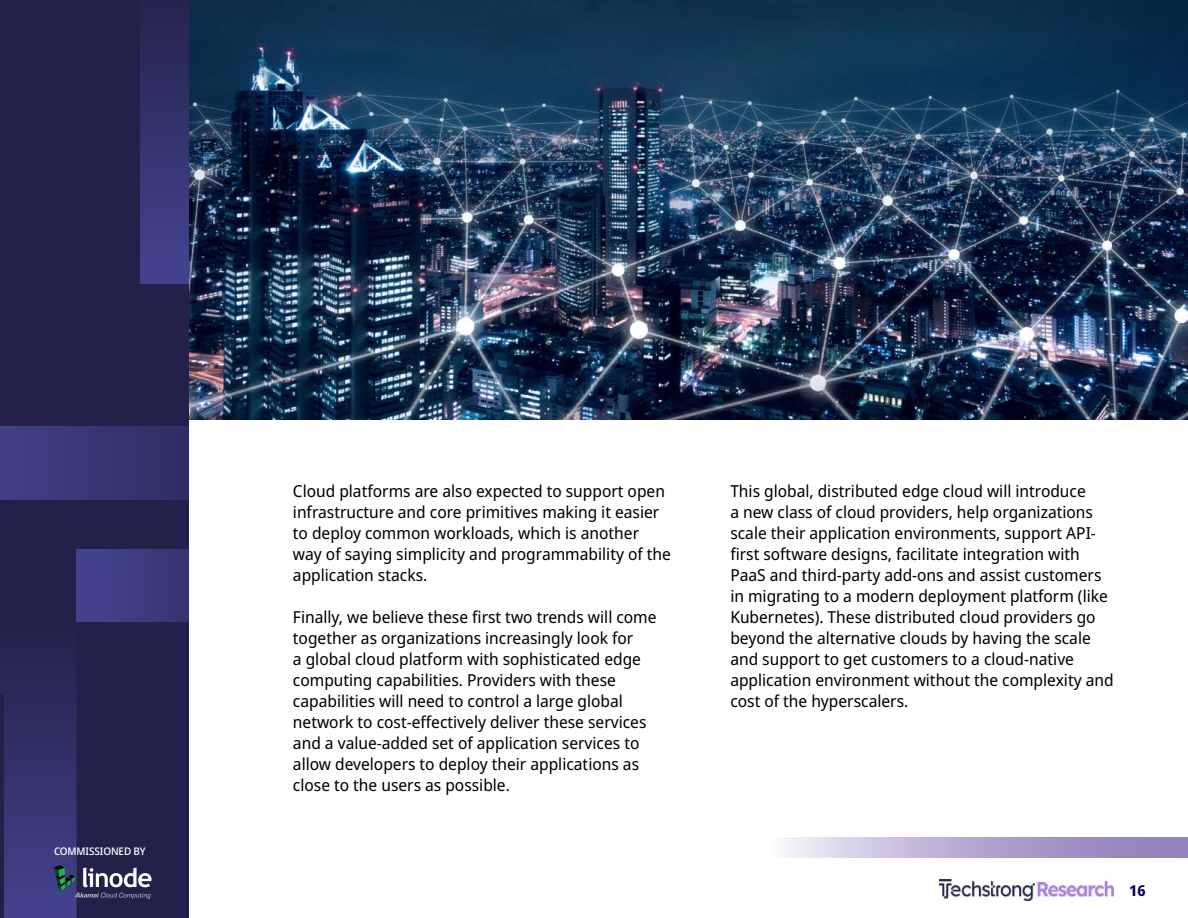
<style>
.page{position:relative;width:1188px;height:918px;background:#fff}
.page>*{position:absolute;margin:0;border:0;box-sizing:border-box;transform-origin:0 0}
.t1{font:16.5px/21px "Noto Sans Display";color:#000}
.t2{font:700 15px "Noto Sans Display";color:#11034c}
.t3{font:500 10.5px "Noto Sans Display";letter-spacing:-.01em;color:#fff}
</style>
<div class="page">
<div style="left:0;top:0;width:189px;height:918px;background:#232149"></div>
<div style="left:140px;top:0;width:49px;height:283px;background:linear-gradient(to bottom,#25244e,#444491)"></div>
<div style="left:0;top:427px;width:189px;height:73px;background:linear-gradient(to right,#404088,#2f2e63)"></div>
<div style="left:77px;top:549px;width:112px;height:73px;background:linear-gradient(to right,#444490,#363572)"></div>
<svg style="left:0;top:665px;width:152px;height:253px"></svg>
<svg style="left:786px;top:837px;width:402px;height:20px;background:#b7aad3"></svg>
<img style="left:940px;top:880px;width:174px;height:20px">
<img style="left:189px;top:0;width:999px;height:420px">
<p class="t3" style="left:54px;top:844px;width:93px">COMMISSIONED BY</p>
<p class="t1" style="left:293px;top:481px;width:380px">Cloud platforms are also expected to support open infrastructure and core primitives making it easier to deploy common workloads, which is another way of saying simplicity and programmability of the application stacks.</p>
<p class="t1" style="left:293px;top:607px;width:365px">Finally, we believe these first two trends will come together as organizations increasingly look for<br>a global cloud platform with sophisticated edge computing capabilities. Providers with these capabilities will need to control a large global network to cost-effectively deliver these services and a value-added set of application services to allow developers to deploy their applications as close to the users as possible.</p>
<p class="t1" style="left:730px;top:481px;width:385px">This global, distributed edge cloud will introduce<br>a new class of cloud providers, help organizations scale their application environments, support API&shy;first software designs, facilitate integration with PaaS and third-party add-ons and assist customers in migrating to a modern deployment platform (like Kubernetes). These distributed cloud providers go beyond the alternative clouds by having the scale and support to get customers to a cloud-native application environment without the complexity and cost of the hyperscalers.</p>
<p class="t2" style="left:1129px;top:880px;width:18px">16</p>
</div>
